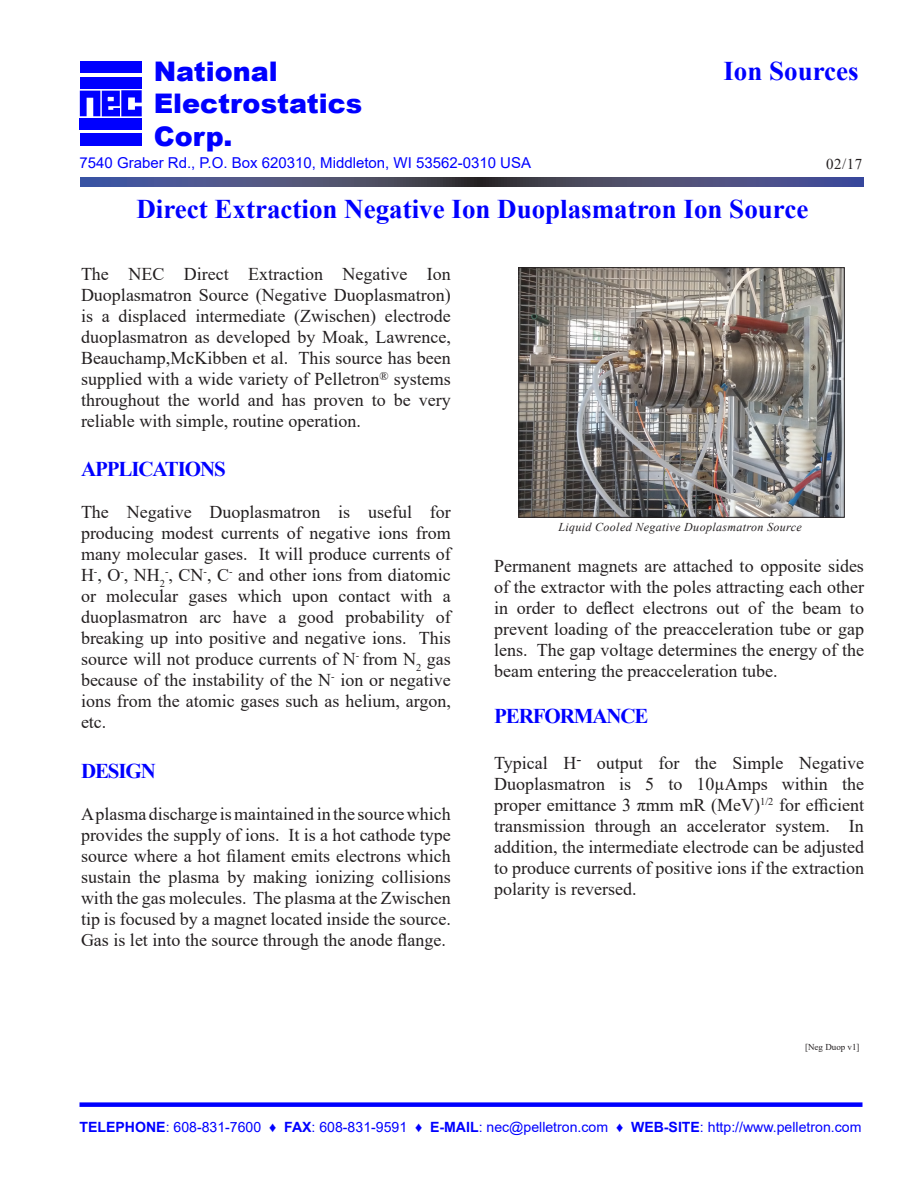
<style>
.page{position:relative;width:918px;height:1188px;background:#fff}
.page>*{position:absolute;margin:0;border:0;box-sizing:border-box;transform-origin:0 0}
.t1{font:700 27px "Times New Roman";color:#00f}
.t2{font:900 27px "Arial";color:#00f}
.t3{font:700 21px "Times New Roman";letter-spacing:-.055em;color:#00f}
.t4{font:18px/21px "Times New Roman";color:#231f20;text-align:justify}
.t5{font:15px "Arial";color:#00f}
.t6{font:15px "Times New Roman";color:#231f20}
.t7{font:14.1px "Arial";color:#00f}
.t8{font:italic 12px "Times New Roman";letter-spacing:.03em;color:#231f20}
.t9{font:9px "Times New Roman";color:#231f20}
.s1{font-weight:700}
</style>
<div class="page">
<div style="left:80px;top:1102px;width:782px;height:5px;background:#00f"></div>
<div style="left:80px;top:62px;width:62px;height:11px;background:#00f"></div>
<div style="left:80px;top:77px;width:62px;height:12px;background:#00f"></div>
<div style="left:80px;top:118px;width:62px;height:12px;background:#00f"></div>
<div style="left:80px;top:133px;width:62px;height:13px;background:#00f"></div>
<svg style="left:80px;top:90px;width:62px;height:26px"></svg>
<svg style="left:80px;top:178px;width:783px;height:9px;background:#484c73"></svg>
<img style="left:520px;top:269px;width:323px;height:247px">
<div style="left:518px;top:267px;width:327px;height:251px;border:1px solid #231f20"></div>
<p class="t2" style="left:154px;top:52px;width:126px">National</p>
<p class="t2" style="left:154px;top:84px;width:210px">Electrostatics</p>
<p class="t2" style="left:154px;top:116px;width:80px">Corp.</p>
<p class="t5" style="left:80px;top:152px;width:453px">7540 Graber Rd., P.O. Box 620310, Middleton, WI 53562-0310 USA</p>
<p class="t1" style="left:723px;top:51px;width:137px">Ion Sources</p>
<p class="t6" style="left:826px;top:154px;width:37px">02/17</p>
<p class="t1" style="left:136px;top:189px;width:673px">Direct Extraction Negative Ion Duoplasmatron Ion Source</p>
<p class="t4" style="left:81px;top:263px;width:371px">The NEC Direct Extraction Negative Ion Duoplasmatron Source (Negative Duoplasmatron) is a displaced intermediate (Zwischen) electrode duoplasmatron as developed by Moak, Lawrence, Beauchamp,McKibben et al. This source has been supplied with a wide variety of Pelletron<sup>®</sup> systems throughout the world and has proven to be very reliable with simple, routine operation.</p>
<p class="t3" style="left:81px;top:454px;width:146px">APPLICATIONS</p>
<p class="t4" style="left:81px;top:501px;width:371px">The Negative Duoplasmatron is useful for producing modest currents of negative ions from many molecular gases. It will produce currents of H<sup>-</sup>, O<sup>-</sup>, NH<sub>2</sub><sup>-</sup>, CN<sup>-</sup>, C<sup>-</sup> and other ions from diatomic or molecular gases which upon contact with a duoplasmatron arc have a good probability of breaking up into positive and negative ions. This source will not produce currents of N<sup>-</sup> from N<sub>2</sub> gas because of the instability of the N<sup>-</sup> ion or negative ions from the atomic gases such as helium, argon, etc.</p>
<p class="t3" style="left:81px;top:756px;width:76px">DESIGN</p>
<p class="t4" style="left:81px;top:803px;width:371px">A plasma discharge is maintained in the source which provides the supply of ions. It is a hot cathode type source where a hot filament emits electrons which sustain the plasma by making ionizing collisions with the gas molecules. The plasma at the Zwischen tip is focused by a magnet located inside the source.<br>Gas is let into the source through the anode flange.</p>
<p class="t8" style="left:558px;top:519px;width:245px">Liquid Cooled Negative Duoplasmatron Source</p>
<p class="t4" style="left:494px;top:555px;width:371px">Permanent magnets are attached to opposite sides of the extractor with the poles attracting each other in order to deflect electrons out of the beam to prevent loading of the preacceleration tube or gap lens. The gap voltage determines the energy of the beam entering the preacceleration tube.</p>
<p class="t3" style="left:494px;top:701px;width:156px">PERFORMANCE</p>
<p class="t4" style="left:494px;top:752px;width:371px">Typical H<sup>-</sup> output for the Simple Negative Duoplasmatron is 5 to 10µAmps within the proper emittance 3 πmm mR (MeV)<sup>1/2</sup> for efficient transmission through an accelerator system. In addition, the intermediate electrode can be adjusted to produce currents of positive ions if the extraction polarity is reversed.</p>
<p class="t9" style="left:805px;top:1041px;width:56px">[Neg Duop v1]</p>
<p class="t7" style="left:80px;top:1117px;width:783px"><span class="s1">TELEPHONE</span>: 608-831-7600 ♦ <span class="s1">FAX</span>: 608-831-9591 ♦ <span class="s1">E-MAIL</span>: nec@pelletron.com ♦ <span class="s1">WEB-SITE</span>: http://www.pelletron.com</p>
</div>
